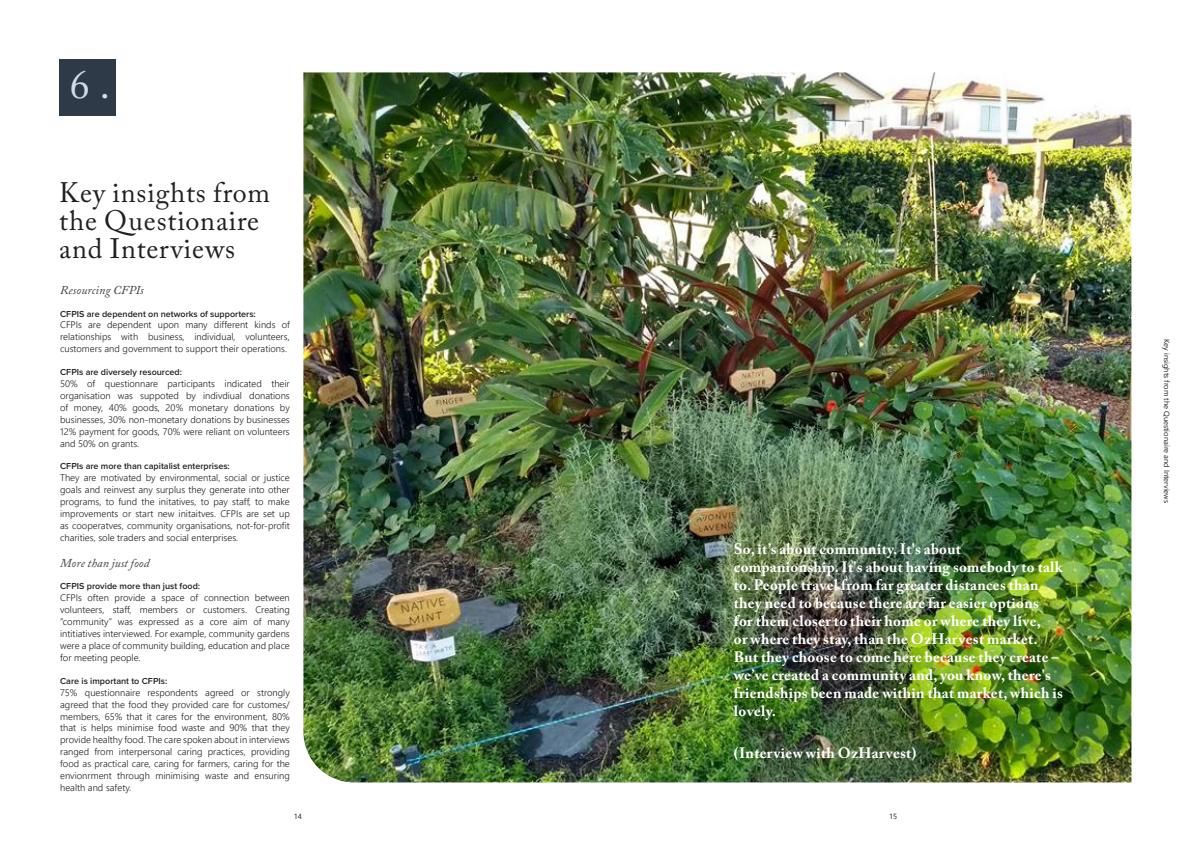
<style>
.page{position:relative;width:1191px;height:842px;background:#fff}
.page>*{position:absolute;margin:0;border:0;box-sizing:border-box;transform-origin:0 0}
.t1{font:40px "Adobe Caslon Pro";color:#cedced}
.Chapter_heading{font:28px/28px "Adobe Caslon Pro";letter-spacing:.03em;color:#231f20}
.Quote_White{font:700 15px/18px "Adobe Caslon Pro";letter-spacing:.02em;color:#fff}
.Italics_Heading{font:italic 12px "Adobe Caslon Pro";letter-spacing:.01em;color:#3e3e3f}
.Body_text{font:300 9.5px/11.9px "Nirmala UI";color:#231f20;text-align:justify}
.Cover_Details_Headin{font:600 9px "Proxima Nova";color:#231f20}
.t2{font:7.5px "Nirmala UI";color:#231f20}
</style>
<div class="page">
<div style="left:60px;top:60px;width:56px;height:56px;background:#2f3a48"></div>
<img style="left:303px;top:72px;width:828px;height:710px">
<p class="t1" style="left:70px;top:61px;width:42px">6.</p>
<p class="Chapter_heading" style="left:59px;top:178px;width:212px">Key insights from the Questionaire and Interviews</p>
<p class="Italics_Heading" style="left:60px;top:283px;width:85px">Resourcing CFPIs</p>
<p class="Cover_Details_Headin" style="left:60px;top:307px;width:197px">CFPIS are dependent on networks of supporters:</p>
<p class="Body_text" style="left:60px;top:318px;width:231px">CFPIs are dependent upon many different kinds of relationships with business, individual, volunteers, customers and government to support their operations.</p>
<p class="Cover_Details_Headin" style="left:60px;top:365px;width:123px">CFPIs are diversely resourced:</p>
<p class="Body_text" style="left:60px;top:377px;width:231px">50% of questionnare participants indicated their organisation was suppoted by indivdiual donations of money, 40% goods, 20% monetary donations by businesses, 30% non-monetary donations by businesses 12% payment for goods, 70% were reliant on volunteers and 50% on grants.</p>
<p class="Cover_Details_Headin" style="left:60px;top:460px;width:171px">CFPIs are more than capitalist enterprises:</p>
<p class="Body_text" style="left:60px;top:471px;width:231px">They are motivated by environmental, social or justice goals and reinvest any surplus they generate into other programs, to fund the initatives, to pay staff, to make improvements or start new initaitves. CFPIs are set up as cooperatves, community organisations, not-for-profit charities, sole traders and social enterprises.</p>
<p class="Italics_Heading" style="left:60px;top:556px;width:91px">More than just food</p>
<p class="Cover_Details_Headin" style="left:60px;top:580px;width:141px">CFPIS provide more than just food:</p>
<p class="Body_text" style="left:60px;top:591px;width:231px">CFPIs often provide a space of connection between volunteers, staff, members or customers. Creating “community” was expressed as a core aim of many intitiatives interviewed. For example, community gardens were a place of community building, education and place for meeting people.</p>
<p class="Cover_Details_Headin" style="left:60px;top:674px;width:109px">Care is important to CFPIs:</p>
<p class="Body_text" style="left:60px;top:686px;width:231px">75% questionnaire respondents agreed or strongly agreed that the food they provided care for customes/ members, 65% that it cares for the environment, 80% that is helps minimise food waste and 90% that they provide healthy food. The care spoken about in interviews ranged from interpersonal caring practices, providing food as practical care, caring for farmers, caring for the envionrment through minimising waste and ensuring health and safety.</p>
<p class="Quote_White" style="left:734px;top:540px;width:330px">So, it’s about community. It's about companionship. It's about having somebody to talk to. People travel from far greater distances than they need to because there are far easier options<br>for them closer to their home or where they live,<br>or where they stay, than the OzHarvest market.<br>But they choose to come here because they create – we’ve created a community and, you know, there's friendships been made within that market, which is lovely.</p>
<p class="Quote_White" style="left:734px;top:743px;width:184px">(Interview with OzHarvest)</p>
<p class="t2" style="left:294px;top:810px;width:10px">14</p>
<p class="t2" style="left:889px;top:810px;width:10px">15</p>
<p class="t2" style="left:1172px;top:339px;width:166px;rotate:90deg">Key insights from the Questionaire and Interviews</p>
</div>
